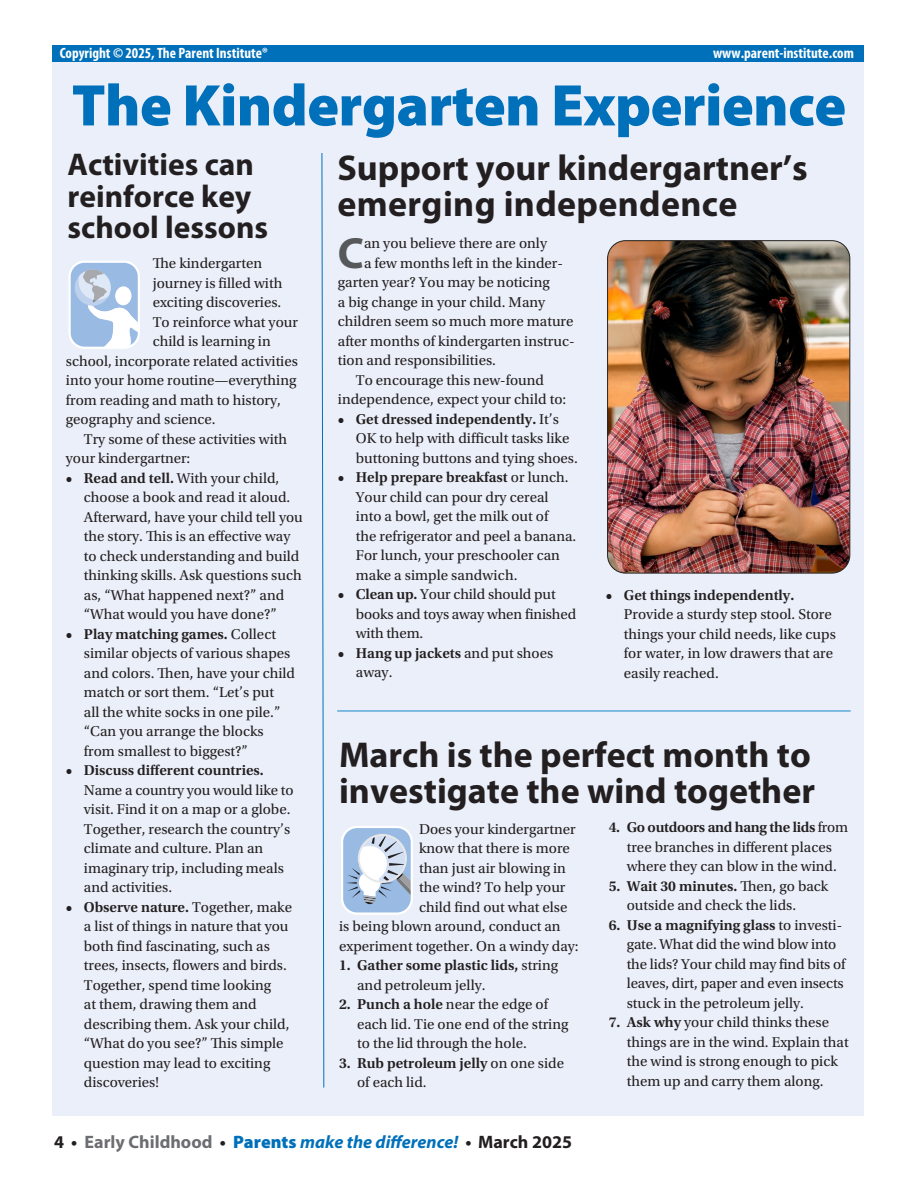
<style>
.page{position:relative;width:918px;height:1188px;background:#fff}
.page>*{position:absolute;margin:0;border:0;box-sizing:border-box;transform-origin:0 0}
.t1{font:900 59.25px "Myriad Pro";letter-spacing:-.01em;color:#0070ba}
.t2{font:700 43.95px "Myriad Pro";color:#57585a}
.t3{font:700 36px/36px "Myriad Pro";color:#231f20}
.t4{font:700 31.5px/31.5px "Myriad Pro";color:#231f20}
.t5{font:italic 700 18px "Myriad Pro";color:#0070ba}
.t6{font:15px/19.5px "Utopia Std";color:#231f20}
.t7{font:600 15px/19.5px "Utopia Std";color:#231f20}
.t8{font:700 condensed 15px "Myriad Pro";color:#fff}
.s1{font-weight:600}
.s2{font-weight:400}
.s3{font-style:normal;color:#231f20}
.s4{font-style:normal;color:#6c6d70}
.s5{font-weight:900;font-style:normal}
</style>
<div class="page">
<div style="left:52px;top:56px;width:811px;height:1060px;background:#eaeff9"></div>
<svg style="left:69px;top:261px;width:71px;height:88px;background:#c0d3ea"></svg>
<div style="left:52px;top:46px;width:811px;height:16px;background:#0070ba"></div>
<svg style="left:321px;top:153px;width:4px;height:935px"></svg>
<hr style="left:337px;top:711px;width:514px;height:1px;background:#1588ca">
<svg style="left:341px;top:826px;width:72px;height:89px;background:#bbcde3"></svg>
<img style="left:608px;top:241px;width:242px;height:332px">
<div style="left:607px;top:240px;width:243px;height:333px;border:1px solid #231f20;border-radius:18px"></div>
<p class="t8" style="left:60px;top:43px;width:210px">Copyright © 2025, The Parent Institute®</p>
<p class="t8" style="left:713px;top:43px;width:142px">www.parent-institute.com</p>
<h1 class="t1" style="left:72px;top:66px;width:776px">The Kindergarten Experience</h1>
<h3 class="t4" style="left:68px;top:148px;width:202px">Activities can reinforce key school lessons</h3>
<h3 class="t3" style="left:338px;top:149px;width:472px">Support your kindergartner’s emerging independence</h3>
<h2 class="t2" style="left:338px;top:224px;width:28px">C</h2>
<p class="t6" style="left:364px;top:234px;width:185px">an you believe there are only</p>
<p class="t6" style="left:364px;top:253px;width:201px">a few months left in the kinder-</p>
<p class="t6" style="left:338px;top:273px;width:213px">garten year? You may be noticing</p>
<p class="t6" style="left:338px;top:292px;width:209px">a big change in your child. Many</p>
<p class="t6" style="left:338px;top:312px;width:237px">children seem so much more mature</p>
<p class="t6" style="left:338px;top:331px;width:238px">after months of kindergarten instruc-</p>
<p class="t6" style="left:338px;top:351px;width:160px">tion and responsibilities.</p>
<p class="t6" style="left:356px;top:370px;width:190px">To encourage this new-found</p>
<p class="t6" style="left:338px;top:390px;width:230px">independence, expect your child to:</p>
<p class="t6" style="left:356px;top:409px;width:224px;text-indent:-18px"><span class="s1">• Get dressed independently.</span> It’s<br>OK to help with difficult tasks like buttoning buttons and tying shoes.</p>
<p class="t6" style="left:356px;top:468px;width:222px;text-indent:-18px"><span class="s1">• Help prepare breakfast</span> or lunch.<br>Your child can pour dry cereal into a bowl, get the milk out of<br>the refrigerator and peel a banana.<br>For lunch, your preschooler can make a simple sandwich.</p>
<p class="t6" style="left:356px;top:585px;width:222px;text-indent:-18px"><span class="s1">• Clean up.</span> Your child should put books and toys away when finished with them.</p>
<p class="t6" style="left:356px;top:643px;width:199px;text-indent:-18px"><span class="s1">• Hang up jackets</span> and put shoes away.</p>
<p class="t6" style="left:153px;top:254px;width:111px">The kindergarten</p>
<p class="t6" style="left:153px;top:274px;width:131px">journey is filled with</p>
<p class="t6" style="left:153px;top:293px;width:130px">exciting discoveries.</p>
<p class="t6" style="left:153px;top:313px;width:147px">To reinforce what your</p>
<p class="t6" style="left:153px;top:332px;width:120px">child is learning in</p>
<p class="t6" style="left:66px;top:352px;width:234px">school, incorporate related activities</p>
<p class="t6" style="left:66px;top:371px;width:232px">into your home routine—everything</p>
<p class="t6" style="left:66px;top:391px;width:216px">from reading and math to history,</p>
<p class="t6" style="left:66px;top:410px;width:151px">geography and science.</p>
<p class="t6" style="left:84px;top:430px;width:205px">Try some of these activities with</p>
<p class="t6" style="left:66px;top:449px;width:126px">your kindergartner:</p>
<p class="t6" style="left:84px;top:469px;width:221px;text-indent:-18px"><span class="s1">• Read and tell.</span> With your child, choose a book and read it aloud.<br>Afterward, have your child tell you the story. This is an effective way to check understanding and build thinking skills. Ask questions such as, “What happened next?” and “What would you have done?”</p>
<p class="t6" style="left:84px;top:625px;width:213px;text-indent:-18px"><span class="s1">• Play matching games.</span> Collect similar objects of various shapes and colors. Then, have your child match or sort them. “Let’s put<br>all the white socks in one pile.” “Can you arrange the blocks from smallest to biggest?”</p>
<p class="t7" style="left:66px;top:761px;width:199px">• Discuss different countries.</p>
<p class="t6" style="left:84px;top:781px;width:211px">Name a country you would like to visit. Find it on a map or a globe.<br>Together, research the country’s climate and culture. Plan an imaginary trip, including meals and activities.</p>
<p class="t6" style="left:84px;top:898px;width:210px;text-indent:-18px"><span class="s1">• Observe nature.</span> Together, make a list of things in nature that you both find fascinating, such as trees, insects, flowers and birds.<br>Together, spend time looking<br>at them, drawing them and describing them. Ask your child, “What do you see?” This simple question may lead to exciting discoveries!</p>
<p class="t7" style="left:606px;top:585px;width:190px">• Get things independently.</p>
<p class="t6" style="left:624px;top:605px;width:213px">Provide a sturdy step stool. Store things your child needs, like cups for water, in low drawers that are easily reached.</p>
<h3 class="t3" style="left:339px;top:736px;width:477px">March is the perfect month to investigate the wind together</h3>
<p class="t6" style="left:609px;top:818px;width:241px;text-align:center"><span class="s1">4. Go outdoors and hang the lids</span> from tree branches in different places where they can blow in the wind.</p>
<p class="t6" style="left:627px;top:876px;width:203px;text-indent:-18px"><span class="s1">5. Wait 30 minutes.</span> Then, go back outside and check the lids.</p>
<p class="t6" style="left:627px;top:915px;width:220px;text-indent:-18px"><span class="s1">6. Use a magnifying glass</span> to investi&shy;gate. What did the wind blow into the lids? Your child may find bits of leaves, dirt, paper and even insects stuck in the petroleum jelly.</p>
<p class="t6" style="left:627px;top:1013px;width:223px;text-indent:-18px"><span class="s1">7. Ask why</span> your child thinks these things are in the wind. Explain that the wind is strong enough to pick them up and carry them along.</p>
<p class="t6" style="left:419px;top:819px;width:158px">Does your kindergartner</p>
<p class="t6" style="left:419px;top:839px;width:152px">know that there is more</p>
<p class="t6" style="left:419px;top:858px;width:148px">than just air blowing in</p>
<p class="t6" style="left:419px;top:878px;width:148px">the wind? To help your</p>
<p class="t6" style="left:419px;top:897px;width:150px">child find out what else</p>
<p class="t6" style="left:339px;top:917px;width:223px">is being blown around, conduct an</p>
<p class="t6" style="left:339px;top:936px;width:241px">experiment together. On a windy day:</p>
<p class="t7" style="left:357px;top:956px;width:203px;text-indent:-18px">1. Gather some plastic lids, <span class="s2">string and petroleum jelly.</span></p>
<p class="t6" style="left:357px;top:995px;width:213px;text-indent:-18px"><span class="s1">2. Punch a hole</span> near the edge of each lid. Tie one end of the string to the lid through the hole.</p>
<p class="t7" style="left:357px;top:1053px;width:208px;text-indent:-18px">3. Rub petroleum jelly <span class="s2">on one side of each lid.</span></p>
<p class="t5" style="left:54px;top:1130px;width:520px"><span class="s3">4 •</span> <span class="s4">Early Childhood</span> <span class="s3">•</span> <span class="s5">Parents</span> make the difference! <span class="s3">• March 2025</span></p>
</div>
